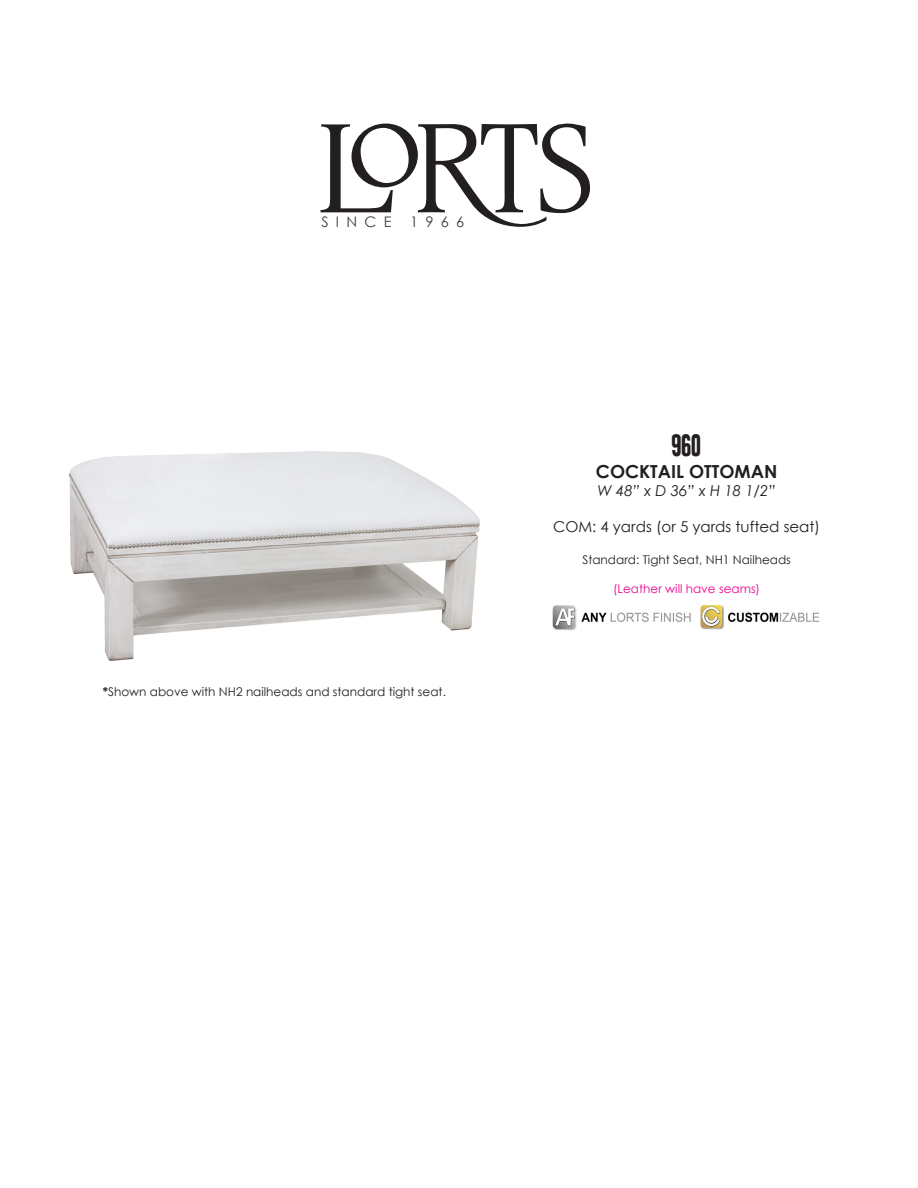
<style>
.page{position:relative;width:918px;height:1188px;background:#fff}
.page>*{position:absolute;margin:0;border:0;box-sizing:border-box;transform-origin:0 0}
.t1{font:27px "Headline One HPLHS";color:#231f20}
.t2{font:700 18px "Century Gothic";color:#231f20}
.t3{font:15px "Century Gothic";color:#231f20}
.t4{font:italic 15px "Century Gothic";color:#231f20}
.t5{font:14.55px "Century Gothic";letter-spacing:.5em;color:#404042}
.t6{font:12px "Century Gothic";color:#231f20}
.t7{font:12px "Century Gothic";color:#ed028c}
.s1{font-weight:700}
</style>
<div class="page">
<svg style="left:321px;top:123px;width:269px;height:104px"></svg>
<img style="left:70px;top:452px;width:409px;height:208px">
<img style="left:552px;top:605px;width:268px;height:26px">
<p class="t5" style="left:321px;top:211px;width:72px">SINCE</p>
<p class="t5" style="left:410px;top:211px;width:56px">1966</p>
<p class="t6" style="left:103px;top:683px;width:345px"><span class="s1">*</span>Shown above with NH2 nailheads and standard tight seat.</p>
<p class="t1" style="left:672px;top:432px;width:31px">960</p>
<p class="t2" style="left:596px;top:457px;width:183px">COCKTAIL OTTOMAN</p>
<p class="t4" style="left:598px;top:480px;width:180px">W 48” x D 36” x H 18 1/2”</p>
<p class="t3" style="left:553px;top:516px;width:269px">COM: 4 yards (or 5 yards tufted seat)</p>
<p class="t6" style="left:582px;top:551px;width:210px">Standard: Tight Seat, NH1 Nailheads</p>
<p class="t7" style="left:613px;top:580px;width:148px">(Leather will have seams)</p>
</div>
